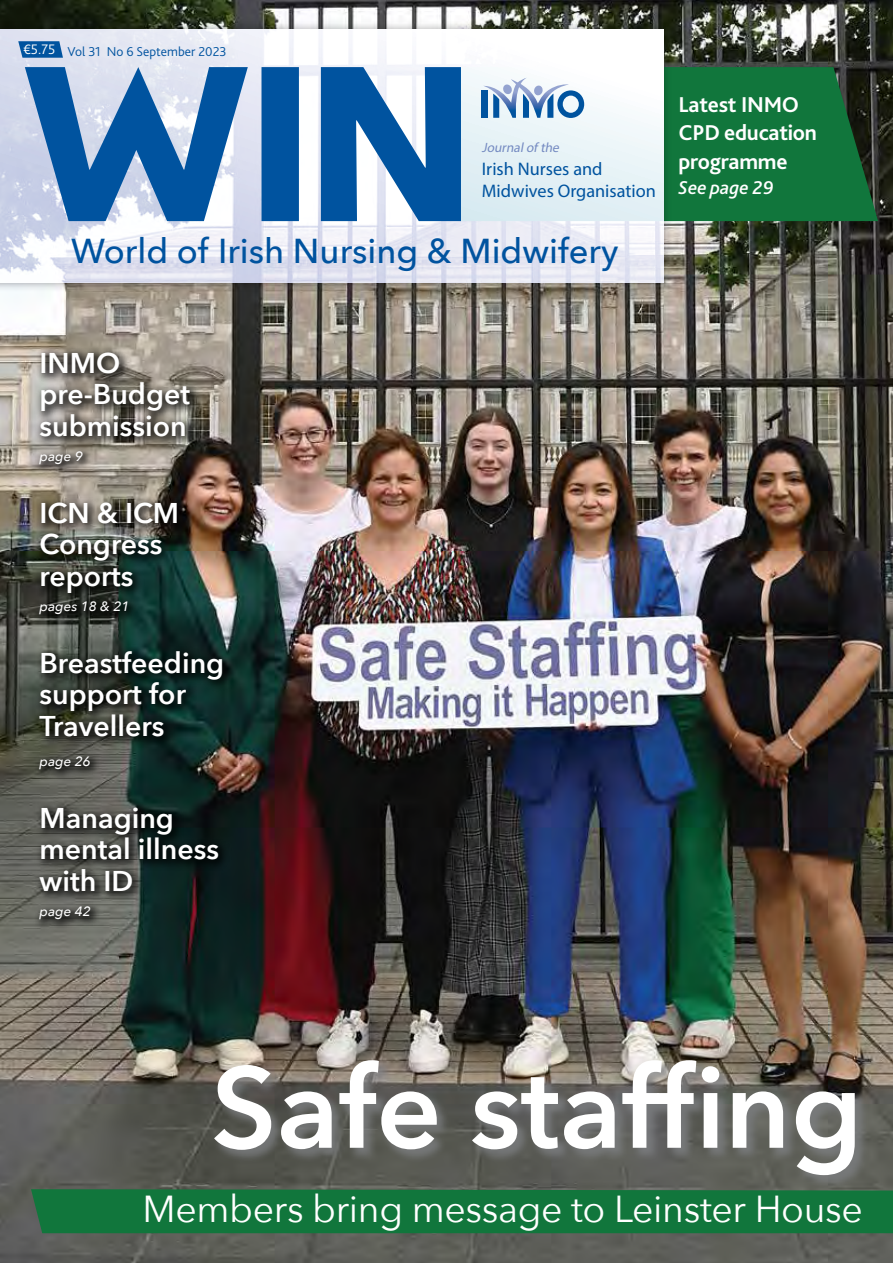
<style>
.page{position:relative;width:893px;height:1263px;background:#fff}
.page>*{position:absolute;margin:0;border:0;box-sizing:border-box;transform-origin:0 0}
.t1{font:600 114px "Avenir Next";color:#fff}
.t2{font:37.5px "Avenir Next";letter-spacing:-.01em;color:#fff}
.t3{font:500 34.5px "Avenir Next";color:#00539f}
.t4{font:600 28.5px/31.5px "Avenir Next";color:#fff}
.t5{font:700 22.5px/28.5px "Bliss Pro";letter-spacing:-.01em;color:#fff}
.t6{font:italic 500 19.5px "Bliss Pro";color:#fff}
.t7{font:18.3px/21.9px "Myriad Pro";color:#00539f}
.t8{font:italic 500 13.5px "Avenir Next";color:#fff}
.t9{font:300 13.5px "Bliss Pro";color:#00539f}
.t10{font:italic 13.5px "Myriad Pro";color:#748ac1}
.s1{font-size:14.4px;color:#fff}
</style>
<div class="page">
<img style="left:0;top:0;width:893px;height:1263px">
<div style="left:212px;top:1058px;width:657px;height:131px;background:#7e8083;opacity:.76"></div>
<div style="left:33px;top:346px;width:202px;height:585px;background:#000;opacity:.65"></div>
<div style="left:31px;top:1189px;width:862px;height:44px;background:#11763c"></div>
<svg style="left:673px;top:67px;width:205px;height:154px;background:#136d39"></svg>
<div style="left:0;top:21px;width:673px;height:271px;background:#000;opacity:.35"></div>
<svg style="left:0;top:30px;width:663px;height:253px"></svg>
<svg style="left:25px;top:67px;width:436px;height:154px;fill:#00539f"></svg>
<svg style="left:18px;top:41px;width:45px;height:17px"></svg>
<div style="left:482px;top:91px;width:6px;height:27px;background:#00539f"></div>
<svg style="left:483px;top:78px;width:101px;height:40px"></svg>
<p class="t9" style="left:23px;top:43px;width:205px"><span class="s1">€5.75</span> Vol 31 No 6 September 2023</p>
<p class="t10" style="left:482px;top:139px;width:82px">Journalof the</p>
<p class="t7" style="left:482px;top:158px;width:176px">Irish Nurses and<br>Midwives Organisation</p>
<p class="t3" style="left:71px;top:221px;width:549px">World of Irish Nursing &amp; Midwifery</p>
<p class="t5" style="left:679px;top:90px;width:140px">Latest INMO<br>CPD education programme</p>
<p class="t6" style="left:679px;top:176px;width:97px">See page 29</p>
<p class="t4" style="left:40px;top:347px;width:152px">INMO pre-Budget submission</p>
<p class="t8" style="left:40px;top:445px;width:45px">page 9</p>
<p class="t4" style="left:40px;top:497px;width:141px">ICN &amp; ICM<br>Congress reports</p>
<p class="t8" style="left:40px;top:595px;width:91px">pages 18 &amp; 21</p>
<p class="t4" style="left:40px;top:647px;width:186px">Breastfeeding support for<br>Travellers</p>
<p class="t8" style="left:40px;top:750px;width:53px">page 26</p>
<p class="t4" style="left:40px;top:801px;width:181px">Managing mental illness with ID</p>
<p class="t8" style="left:40px;top:900px;width:53px">page 42</p>
<h1 class="t1" style="left:211px;top:1010px;width:653px">Safe staffing</h1>
<h2 class="t2" style="left:143px;top:1177px;width:722px">Members bring message to Leinster House</h2>
</div>
